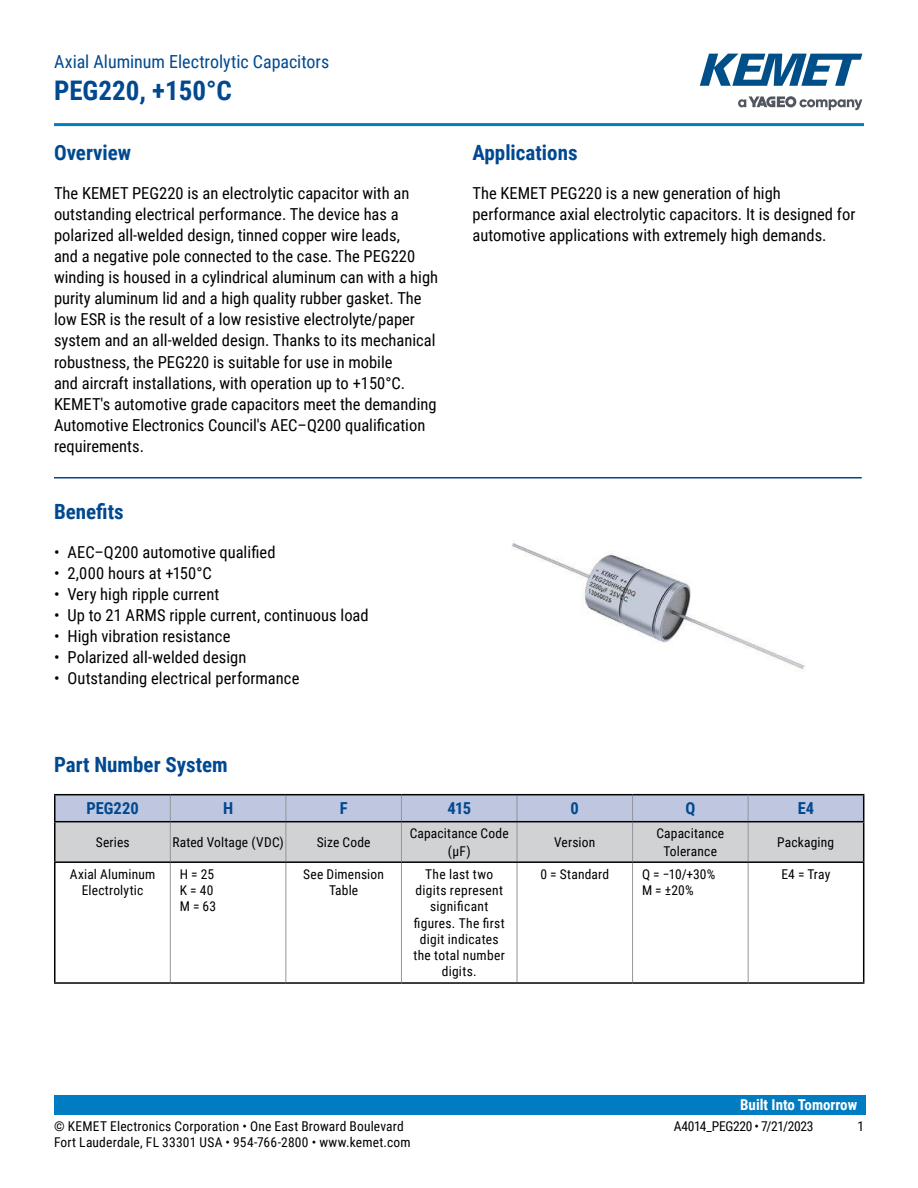
<style>
.page{position:relative;width:918px;height:1188px;background:#fff}
.page>*{position:absolute;margin:0;border:0;box-sizing:border-box;transform-origin:0 0}
.t1{font:700 27px "Roboto Condensed";color:#004990}
.t2{font:700 21px "Roboto Condensed";color:#004990}
.t3{font:18px "Roboto Condensed";color:#004990}
.t4{font:16.5px/21px "Roboto Condensed";color:#000}
.t5{font:700 16.5px "Roboto Condensed";color:#004990}
.t6{font:700 15px "Roboto Condensed";color:#fff}
.t7{font:13.5px/16.2px "Roboto Condensed";letter-spacing:.015em;color:#000;text-align:center}
.t8{font:13.5px "Roboto Condensed";letter-spacing:-.02em;color:#000}
</style>
<div class="page">
<svg style="left:738px;top:96px;width:124px;height:14px"></svg>
<svg style="left:700px;top:54px;width:162px;height:32px"></svg>
<hr style="left:54px;top:123px;width:810px;height:3px;background:#007cc2">
<div style="left:54px;top:1095px;width:811px;height:20px;background:#007cc2"></div>
<hr style="left:54px;top:477px;width:808px;height:2px;background:#004990">
<hr style="left:170px;top:863px;width:1px;height:119px;background:#939597">
<hr style="left:54px;top:822px;width:2px;height:39px;background:#000">
<hr style="left:54px;top:861px;width:116px;height:2px;background:#000">
<hr style="left:54px;top:863px;width:2px;height:119px;background:#000">
<hr style="left:170px;top:861px;width:116px;height:2px;background:#000">
<hr style="left:54px;top:982px;width:116px;height:2px;background:#000">
<hr style="left:170px;top:982px;width:116px;height:2px;background:#000">
<hr style="left:54px;top:794px;width:116px;height:1px;background:#000">
<hr style="left:54px;top:795px;width:2px;height:26px;background:#000">
<hr style="left:170px;top:794px;width:116px;height:1px;background:#000">
<hr style="left:286px;top:794px;width:115px;height:1px;background:#000">
<hr style="left:401px;top:794px;width:116px;height:1px;background:#000">
<hr style="left:517px;top:794px;width:116px;height:1px;background:#000">
<hr style="left:633px;top:794px;width:115px;height:1px;background:#000">
<hr style="left:748px;top:794px;width:116px;height:1px;background:#000">
<hr style="left:54px;top:821px;width:116px;height:1px;background:#000">
<svg style="left:55px;top:795px;width:809px;height:67px;background:#c2c5d0"></svg>
<hr style="left:401px;top:861px;width:116px;height:2px;background:#000">
<hr style="left:401px;top:982px;width:116px;height:2px;background:#000">
<hr style="left:632px;top:863px;width:1px;height:119px;background:#939597">
<hr style="left:517px;top:861px;width:116px;height:2px;background:#000">
<hr style="left:633px;top:861px;width:115px;height:2px;background:#000">
<hr style="left:517px;top:982px;width:116px;height:2px;background:#000">
<hr style="left:633px;top:982px;width:115px;height:2px;background:#000">
<hr style="left:517px;top:863px;width:1px;height:119px;background:#939597">
<hr style="left:748px;top:861px;width:116px;height:2px;background:#000">
<hr style="left:863px;top:863px;width:1px;height:119px;background:#000">
<hr style="left:748px;top:982px;width:116px;height:2px;background:#000">
<hr style="left:748px;top:863px;width:1px;height:119px;background:#939597">
<hr style="left:286px;top:861px;width:115px;height:2px;background:#000">
<hr style="left:286px;top:982px;width:115px;height:2px;background:#000">
<hr style="left:286px;top:863px;width:1px;height:119px;background:#939597">
<hr style="left:401px;top:863px;width:1px;height:119px;background:#939597">
<img style="left:512px;top:541px;width:293px;height:130px">
<p class="t3" style="left:54px;top:53px;width:277px">Axial Aluminum Electrolytic Capacitors</p>
<h1 class="t1" style="left:54px;top:80px;width:179px">PEG220, +150°C</h1>
<p class="t2" style="left:54px;top:145px;width:79px">Overview</p>
<p class="t4" style="left:54px;top:184px;width:386px">The KEMET PEG220 is an electrolytic capacitor with an outstanding electrical performance. The device has a polarized all-welded design, tinned copper wire leads,<br>and a negative pole connected to the case. The PEG220 winding is housed in a cylindrical aluminum can with a high purity aluminum lid and a high quality rubber gasket. The low ESR is the result of a low resistive electrolyte/paper system and an all-welded design. Thanks to its mechanical robustness, the PEG220 is suitable for use in mobile<br>and aircraft installations, with operation up to +150°C.<br>KEMET's automotive grade capacitors meet the demanding Automotive Electronics Council's AEC–Q200 quali昀椀cation requirements.</p>
<p class="t2" style="left:54px;top:497px;width:71px">Bene昀椀ts</p>
<p class="t4" style="left:54px;top:541px;width:223px">• AEC–Q200 automotive quali昀椀ed</p>
<p class="t4" style="left:54px;top:564px;width:159px">• 2,000 hours at +150°C</p>
<p class="t4" style="left:54px;top:585px;width:167px">• Very high ripple current</p>
<p class="t4" style="left:54px;top:606px;width:316px">• Up to 21 ARMS ripple current, continuous load</p>
<p class="t4" style="left:54px;top:627px;width:178px">• High vibration resistance</p>
<p class="t4" style="left:54px;top:648px;width:194px">• Polarized all-welded design</p>
<p class="t4" style="left:54px;top:669px;width:247px">• Outstanding electrical performance</p>
<p class="t2" style="left:472px;top:138px;width:107px">Applications</p>
<p class="t4" style="left:472px;top:184px;width:384px">The KEMET PEG220 is a new generation of high performance axial electrolytic capacitors. It is designed for automotive applications with extremely high demands.</p>
<p class="t2" style="left:54px;top:750px;width:175px">Part Number System</p>
<p class="t5" style="left:86px;top:802px;width:54px">PEG220</p>
<p class="t5" style="left:223px;top:802px;width:12px">H</p>
<p class="t5" style="left:340px;top:802px;width:9px">F</p>
<p class="t5" style="left:447px;top:802px;width:25px">415</p>
<p class="t5" style="left:571px;top:802px;width:10px">0</p>
<p class="t5" style="left:685px;top:802px;width:11px">Q</p>
<p class="t5" style="left:798px;top:802px;width:18px">E4</p>
<p class="t7" style="left:96px;top:835px;width:35px">Series</p>
<p class="t7" style="left:172px;top:835px;width:113px">Rated Voltage (VDC)</p>
<p class="t7" style="left:317px;top:835px;width:55px">Size Code</p>
<p class="t7" style="left:410px;top:825px;width:101px;line-height:18px">Capacitance Code (µF)</p>
<p class="t7" style="left:554px;top:835px;width:43px">Version</p>
<p class="t7" style="left:656px;top:825px;width:69px;line-height:18px">Capacitance<br>Tolerance</p>
<p class="t7" style="left:777px;top:835px;width:58px">Packaging</p>
<p class="t7" style="left:70px;top:867px;width:87px">Axial Aluminum<br>Electrolytic</p>
<p class="t7" style="left:180px;top:867px;width:38px;text-align:left">H = 25<br>K = 40<br>M = 63</p>
<p class="t7" style="left:303px;top:867px;width:82px">See Dimension<br>Table</p>
<p class="t7" style="left:414px;top:867px;width:93px">The last two digits represent signi昀椀cant<br>昀椀gures. The 昀椀rst digit indicates the total number digits.</p>
<p class="t7" style="left:540px;top:867px;width:70px">0 = Standard</p>
<p class="t7" style="left:642px;top:866px;width:75px;text-align:left">Q = −10/+30%<br>M = ±20%</p>
<p class="t7" style="left:781px;top:867px;width:50px">E4 = Tray</p>
<p class="t7" style="left:54px;top:1119px;width:358px;text-align:left">© KEMET Electronics Corporation • One East Broward Boulevard<br>Fort Lauderdale, FL 33301 USA • 954-766-2800 • www.kemet.com</p>
<p class="t6" style="left:740px;top:1096px;width:119px">Built Into Tomorrow</p>
<p class="t8" style="left:674px;top:1120px;width:141px">A4014_PEG220 • 7/21/2023</p>
<p class="t7" style="left:857px;top:1119px;width:8px">1</p>
</div>
